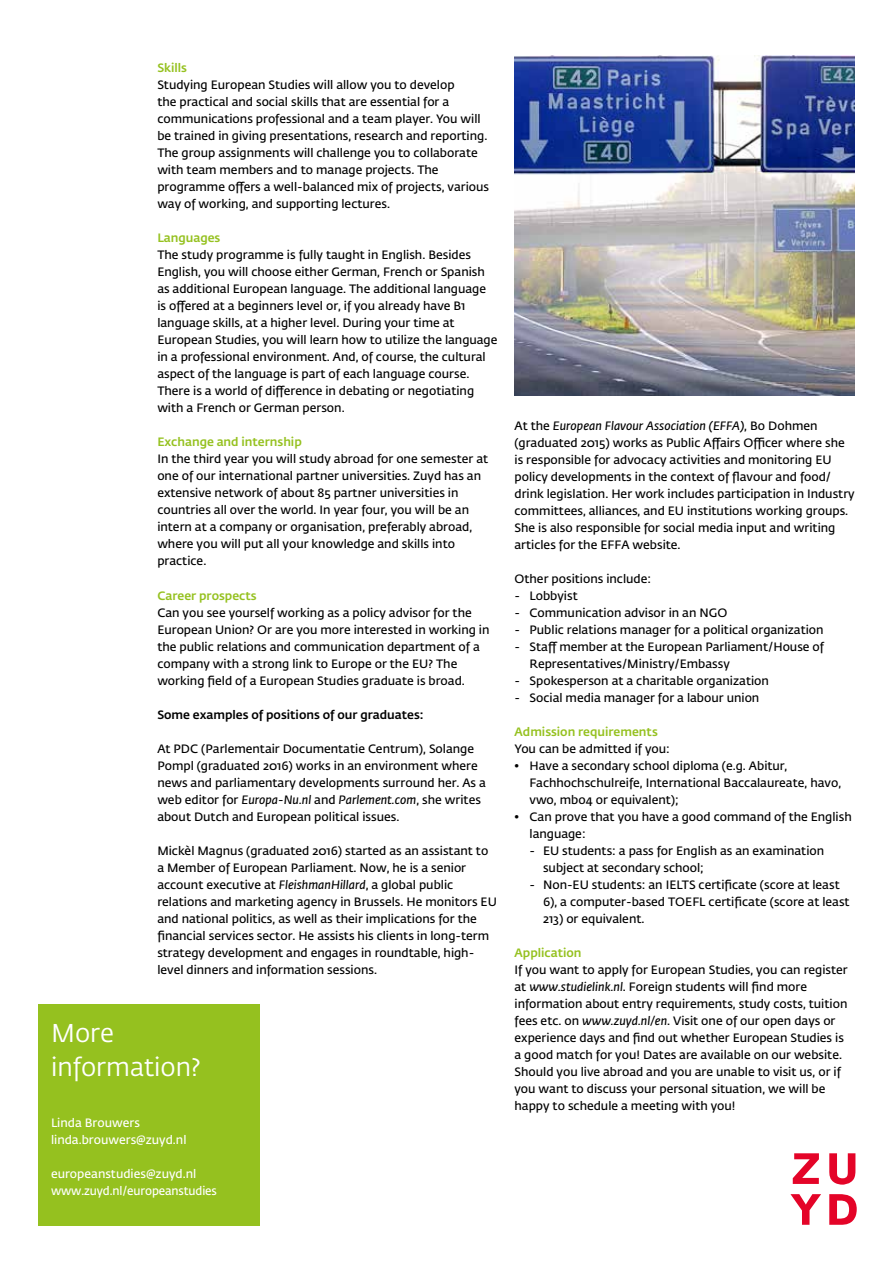
<style>
.page{position:relative;width:893px;height:1263px;background:#fff}
.page>*{position:absolute;margin:0;border:0;box-sizing:border-box;transform-origin:0 0}
.t1{font:25.5px/34px "Fedra Sans Std";color:#fff}
.t2{font:600 12px/17px "Fedra Sans Std";color:#000}
.t3{font:600 12px/17px "Fedra Sans Std";color:#fff}
.t4{font:500 12px "Fedra Sans Std";color:#95c11f}
.t5{font:500 12px "Fedra Sans Std";color:#000}
.s1{font-style:italic}
</style>
<div class="page">
<div style="left:38px;top:1005px;width:221px;height:221px;background:#95c11f"></div>
<img style="left:514px;top:55px;width:341px;height:340px">
<svg style="left:793px;top:1153px;width:26px;height:31px"></svg>
<svg style="left:829px;top:1153px;width:26px;height:31px"></svg>
<svg style="left:790px;top:1194px;width:31px;height:31px"></svg>
<svg style="left:829px;top:1194px;width:28px;height:31px"></svg>
<p class="t4" style="left:157px;top:61px;width:31px">Skills</p>
<p class="t2" style="left:157px;top:77px;width:333px">Studying European Studies will allow you to develop<br>the practical and social skills that are essential for a communications professional and a team player. You will be trained in giving presentations, research and reporting.<br>The group assignments will challenge you to collaborate with team members and to manage projects. The programme offers a well-balanced mix of projects, various way of working, and supporting lectures.</p>
<p class="t4" style="left:157px;top:231px;width:64px">Languages</p>
<p class="t2" style="left:157px;top:247px;width:342px">The study programme is fully taught in English. Besides English, you will choose either German, French or Spanish as additional European language. The additional language is offered at a beginners level or, if you already have B1 language skills, at a higher level. During your time at European Studies, you will learn how to utilize the language in a professional environment. And, of course, the cultural aspect of the language is part of each language course.<br>There is a world of difference in debating or negotiating with a French or German person.</p>
<p class="t4" style="left:157px;top:435px;width:146px">Exchange and internship</p>
<p class="t2" style="left:157px;top:451px;width:332px">In the third year you will study abroad for one semester at one of our international partner universities. Zuyd has an extensive network of about 85 partner universities in countries all over the world. In year four, you will be an intern at a company or organisation, preferably abroad, where you will put all your knowledge and skills into practice.</p>
<p class="t4" style="left:157px;top:588px;width:101px">Career prospects</p>
<p class="t2" style="left:157px;top:604px;width:334px">Can you see yourself working as a policy advisor for the European Union? Or are you more interested in working in the public relations and communication department of a company with a strong link to Europe or the EU? The working field of a European Studies graduate is broad.</p>
<p class="t5" style="left:157px;top:707px;width:268px">Some examples of positions of our graduates:</p>
<p class="t2" style="left:157px;top:740px;width:330px">At PDC (Parlementair Documentatie Centrum), Solange Pompl (graduated 2016) works in an environment where news and parliamentary developments surround her. As a web editor for <span class="s1">Europa-Nu.nl</span> and <span class="s1">Parlement.com</span>, she writes about Dutch and European political issues.</p>
<p class="t2" style="left:157px;top:842px;width:341px">Mickèl Magnus (graduated 2016) started as an assistant to a Member of European Parliament. Now, he is a senior account executive at <span class="s1">FleishmanHillard</span>, a global public relations and marketing agency in Brussels. He monitors EU and national politics, as well as their implications for the financial services sector. He assists his clients in long-term strategy development and engages in roundtable, high&shy;level dinners and information sessions.</p>
<h1 class="t1" style="left:51px;top:1016px;width:151px">More information?</h1>
<p class="t3" style="left:51px;top:1114px;width:137px">Linda Brouwers linda.brouwers@zuyd.nl</p>
<p class="t3" style="left:51px;top:1165px;width:167px">europeanstudies@zuyd.nl www.zuyd.nl/europeanstudies</p>
<p class="t2" style="left:514px;top:417px;width:342px">At the <span class="s1">European Flavour Association (EFFA)</span>, Bo Dohmen (graduated 2015) works as Public Affairs Officer where she is responsible for advocacy activities and monitoring EU policy developments in the context of flavour and food/ drink legislation. Her work includes participation in Industry committees, alliances, and EU institutions working groups.<br>She is also responsible for social media input and writing articles for the EFFA website.</p>
<p class="t2" style="left:514px;top:570px;width:138px">Other positions include:</p>
<p class="t2" style="left:514px;top:587px;width:65px">- Lobbyist</p>
<p class="t2" style="left:514px;top:604px;width:214px">- Communication advisor in an NGO</p>
<p class="t2" style="left:514px;top:621px;width:311px">- Public relations manager for a political organization</p>
<p class="t2" style="left:529px;top:638px;width:296px;text-indent:-15px">- Staff member at the European Parliament/House of<br>Representatives/Ministry/Embassy</p>
<p class="t2" style="left:514px;top:672px;width:256px">- Spokesperson at a charitable organization</p>
<p class="t2" style="left:514px;top:689px;width:246px">- Social media manager for a labour union</p>
<p class="t4" style="left:514px;top:724px;width:145px">Admission requirements</p>
<p class="t2" style="left:514px;top:740px;width:157px">You can be admitted if you:</p>
<p class="t2" style="left:529px;top:757px;width:313px;text-indent:-15px">• Have a secondary school diploma (e.g. Abitur,<br>Fachhochschulreife, International Baccalaureate, havo, vwo, mbo4 or equivalent);</p>
<p class="t2" style="left:529px;top:808px;width:324px;text-indent:-15px">• Can prove that you have a good command of the English language:</p>
<p class="t2" style="left:543px;top:842px;width:283px;text-indent:-14px">- EU students: a pass for English as an examination subject at secondary school;</p>
<p class="t2" style="left:543px;top:876px;width:308px;text-indent:-14px">- Non-EU students: an IELTS certificate (score at least<br>6), a computer-based TOEFL certificate (score at least<br>213) or equivalent.</p>
<p class="t4" style="left:514px;top:945px;width:69px">Application</p>
<p class="t2" style="left:514px;top:961px;width:335px">If you want to apply for European Studies, you can register at <span class="s1">www.studielink.nl</span>. Foreign students will find more information about entry requirements, study costs, tuition fees etc. on <span class="s1">www.zuyd.nl/en</span>. Visit one of our open days or experience days and find out whether European Studies is a good match for you! Dates are available on our website.<br>Should you live abroad and you are unable to visit us, or if you want to discuss your personal situation, we will be happy to schedule a meeting with you!</p>
</div>
